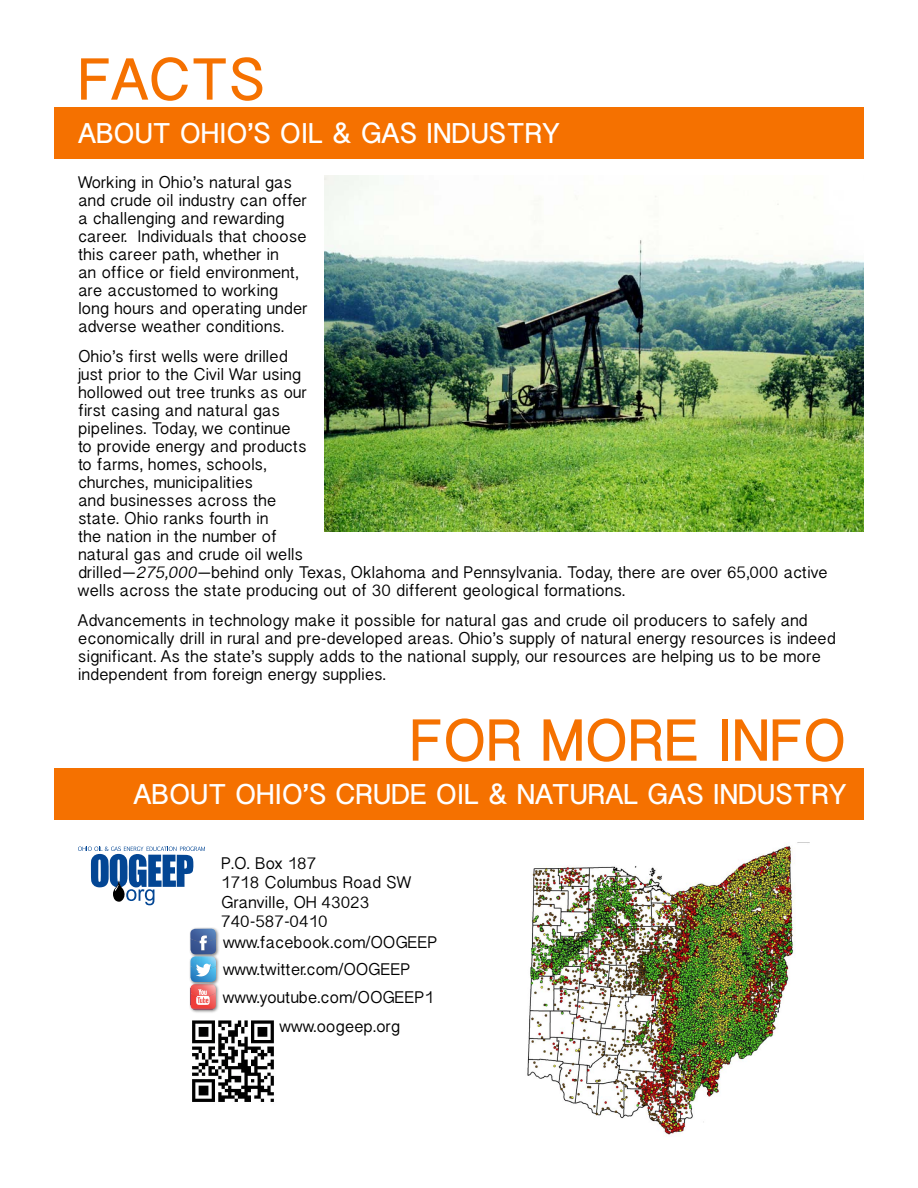
<style>
.page{position:relative;width:918px;height:1188px;background:#fff}
.page>*{position:absolute;margin:0;border:0;box-sizing:border-box;transform-origin:0 0}
.t1{font:700 52.5px "Bangla Sangam MN";color:#f57100}
.t2{font:700 25.5px "Bangla Sangam MN";color:#fff}
.t3{font:15px/18px "Bangla Sangam MN";color:#000}
.s1{font-style:italic}
</style>
<div class="page">
<div style="left:54px;top:107px;width:810px;height:52px;background:#f57100"></div>
<img style="left:324px;top:176px;width:540px;height:356px">
<img style="left:527px;top:842px;width:283px;height:293px">
<svg style="left:78px;top:847px;width:127px;height:58px"></svg>
<div style="left:189px;top:982px;width:31px;height:32px;background:#000;opacity:.5"></div>
<div style="left:54px;top:768px;width:810px;height:52px;background:#f57100"></div>
<div style="left:189px;top:927px;width:31px;height:31px;background:#000;opacity:.5"></div>
<img style="left:190px;top:929px;width:26px;height:7px">
<div style="left:188px;top:955px;width:32px;height:31px;background:#000;opacity:.5"></div>
<svg style="left:190px;top:936px;width:26px;height:74px;background:#9992ac"></svg>
<img style="left:192px;top:1020px;width:82px;height:82px">
<h1 class="t1" style="left:78px;top:44px;width:189px">FACTS</h1>
<h2 class="t2" style="left:78px;top:116px;width:483px">ABOUT OHIO’S OIL &amp; GAS INDUSTRY</h2>
<p class="t3" style="left:78px;top:173px;width:231px">Working in Ohio’s natural gas and crude oil industry can offer a challenging and rewarding career. Individuals that choose this career path, whether in<br>an office or field environment, are accustomed to working long hours and operating under adverse weather conditions.</p>
<p class="t3" style="left:78px;top:347px;width:751px">Ohio’s first wells were drilled<br>just prior to the Civil War using<br>hollowed out tree trunks as our<br>first casing and natural gas<br>pipelines. Today, we continue<br>to provide energy and products<br>to farms, homes, schools,<br>churches, municipalities<br>and businesses across the<br>state. Ohio ranks fourth in<br>the nation in the number of<br>natural gas and crude oil wells<br>drilled—<span class="s1">275,000</span>—behind only Texas, Oklahoma and Pennsylvania. Today, there are over 65,000 active wells across the state producing out of 30 different geological formations.</p>
<p class="t3" style="left:78px;top:611px;width:759px">Advancements in technology make it possible for natural gas and crude oil producers to safely and economically drill in rural and pre-developed areas. Ohio’s supply of natural energy resources is indeed significant. As the state’s supply adds to the national supply, our resources are helping us to be more independent from foreign energy supplies.</p>
<h1 class="t1" style="left:410px;top:705px;width:438px">FOR MORE INFO</h1>
<h2 class="t2" style="left:133px;top:777px;width:714px">ABOUT OHIO’S CRUDE OIL &amp; NATURAL GAS INDUSTRY</h2>
<p class="t3" style="left:221px;top:853px;width:192px;line-height:19.5px">P.O. Box 187<br>1718 Columbus Road SW<br>Granville, OH 43023<br>740-587-0410</p>
<p class="t3" style="left:223px;top:928px;width:216px;line-height:27.8px">www.facebook.com/OOGEEP www.twitter.com/OOGEEP</p>
<p class="t3" style="left:223px;top:988px;width:213px">www.youtube.com/OOGEEP1</p>
<p class="t3" style="left:280px;top:1017px;width:122px">www.oogeep.org</p>
</div>
